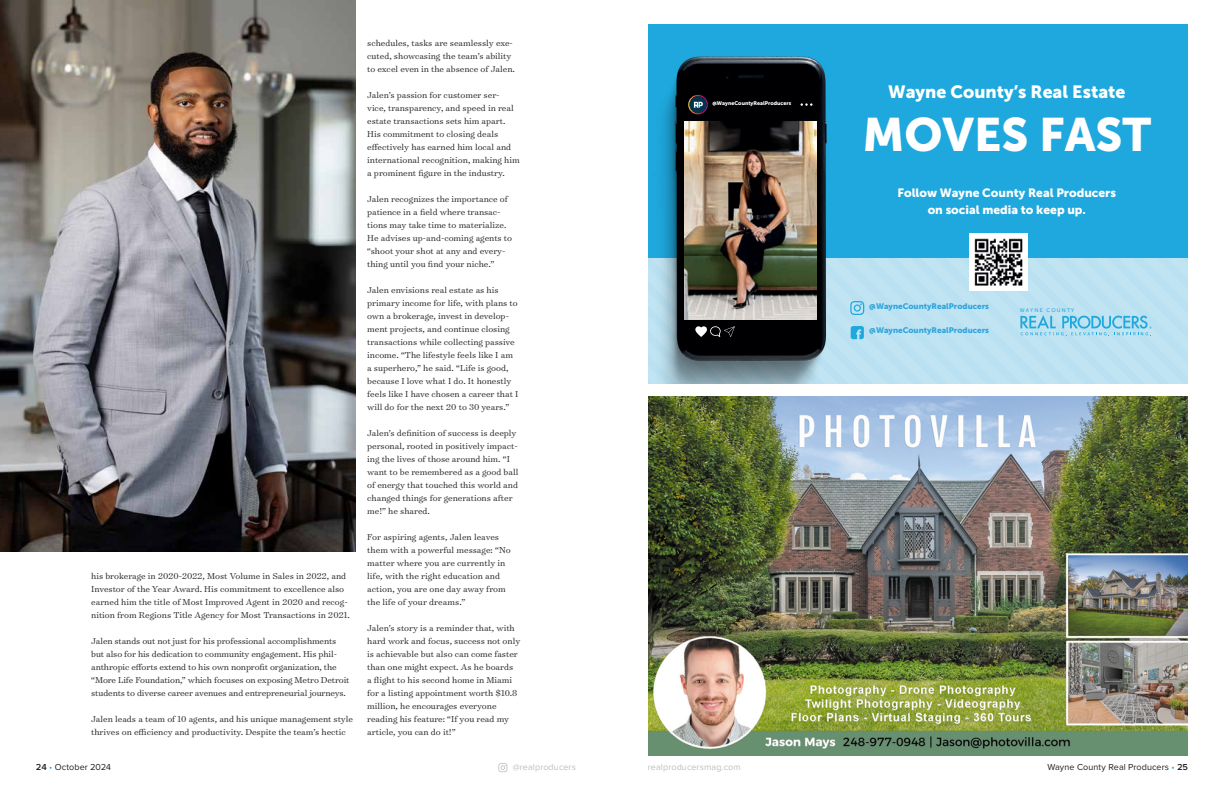
<style>
.page{position:relative;width:1224px;height:792px;background:#fff}
.page>*{position:absolute;margin:0;border:0;box-sizing:border-box;transform-origin:0 0}
.t1{font:46.6px "Museo Sans 900";color:#fff}
.t2{font:17.7px "Museo Sans 900";color:#fff}
.t3{font:12px/16.5px "Museo Sans 900";color:#fff;text-align:center}
.t4{font:300 9.8px/13px "Surveyor Text";color:#231f20}
.t5{font:9px "Proxima Nova";letter-spacing:.01em;color:#231f20}
.t6{font:9px "Proxima Nova";letter-spacing:.01em;color:#bcbec0}
.t7{font:8.1px "Museo Sans 900";color:#2fa4dc}
.t8{font:5.3px "Museo Sans 900";color:#fff}
.t9{font:5.2px "Museo Sans 500";letter-spacing:.225em;color:#2fa4dc}
.s1{font-weight:600}
.s2{color:#19a8e0}
</style>
<div class="page">
<svg style="left:498px;top:763px;width:9px;height:9px"></svg>
<div style="left:648px;top:24px;width:540px;height:360px;background:#1fa8dd"></div>
<div style="left:648px;top:258px;width:540px;height:126px;background:#c1e4f3"></div>
<img style="left:654px;top:57px;width:172px;height:327px">
<img style="left:684px;top:121px;width:133px;height:199px">
<svg style="left:695px;top:326px;width:40px;height:11px"></svg>
<img style="left:688px;top:95px;width:20px;height:19px">
<svg style="left:801px;top:103px;width:11px;height:3px"></svg>
<svg style="left:690px;top:96px;width:16px;height:17px"></svg>
<svg style="left:693px;top:102px;width:10px;height:10px"></svg>
<svg style="left:851px;top:326px;width:13px;height:13px"></svg>
<svg style="left:850px;top:301px;width:14px;height:14px"></svg>
<svg style="left:1020px;top:315px;width:132px;height:21px;background:#91d2ec"></svg>
<img style="left:969px;top:233px;width:58px;height:58px">
<img style="left:648px;top:396px;width:540px;height:360px">
<img style="left:0;top:0;width:355px;height:552px">
<p class="t4" style="left:91px;top:569px;width:260px">his brokerage in 2020-2022, Most Volume in Sales in 2022, and Investor of the Year Award. His commitment to excellence also earned him the title of Most Improved Agent in 2020 and recog&shy;nition from Regions Title Agency for Most Transactions in 2021.</p>
<p class="t4" style="left:91px;top:634px;width:260px">Jalen stands out not just for his professional accomplishments but also for his dedication to community engagement. His phil&shy;anthropic efforts extend to his own nonprofit organization, the “More Life Foundation,” which focuses on exposing Metro Detroit students to diverse career avenues and entrepreneurial journeys.</p>
<p class="t4" style="left:91px;top:712px;width:263px">Jalen leads a team of 10 agents, and his unique management style thrives on efficiency and productivity. Despite the team’s hectic</p>
<p class="t4" style="left:367px;top:36px;width:149px">schedules, tasks are seamlessly exe&shy;cuted, showcasing the team’s ability to excel even in the absence of Jalen.</p>
<p class="t4" style="left:367px;top:88px;width:154px">Jalen’s passion for customer ser&shy;vice, transparency, and speed in real estate transactions sets him apart.<br>His commitment to closing deals effectively has earned him local and international recognition, making him a prominent figure in the industry.</p>
<p class="t4" style="left:367px;top:192px;width:146px">Jalen recognizes the importance of patience in a field where transac&shy;tions may take time to materialize.<br>He advises up-and-coming agents to “shoot your shot at any and every&shy;thing until you find your niche.”</p>
<p class="t4" style="left:367px;top:283px;width:153px">Jalen envisions real estate as his primary income for life, with plans to own a brokerage, invest in develop&shy;ment projects, and continue closing transactions while collecting passive income. “The lifestyle feels like I am a superhero,” he said. “Life is good, because I love what I do. It honestly feels like I have chosen a career that I will do for the next 20 to 30 years.”</p>
<p class="t4" style="left:367px;top:426px;width:153px">Jalen’s definition of success is deeply personal, rooted in positively impact&shy;ing the lives of those around him. “I want to be remembered as a good ball of energy that touched this world and changed things for generations after me!” he shared.</p>
<p class="t4" style="left:367px;top:530px;width:145px">For aspiring agents, Jalen leaves them with a powerful message: “No matter where you are currently in life, with the right education and action, you are one day away from the life of your dreams.”</p>
<p class="t4" style="left:367px;top:621px;width:155px">Jalen’s story is a reminder that, with hard work and focus, success not only is achievable but also can come faster than one might expect. As he boards a flight to his second home in Miami for a listing appointment worth $10.8 million, he encourages everyone reading his feature: “If you read my article, you can do it!”</p>
<p class="t8" style="left:712px;top:100px;width:80px">@WayneCountyRealProducers</p>
<h2 class="t2" style="left:888px;top:82px;width:239px">Wayne County’s Real Estate</h2>
<h1 class="t1" style="left:862px;top:108px;width:290px">MOVES FAST</h1>
<p class="t3" style="left:898px;top:185px;width:220px">Follow Wayne County Real Producers on social media to keep up.</p>
<p class="t7" style="left:869px;top:301px;width:121px">@WayneCountyRealProducers</p>
<p class="t9" style="left:1020px;top:307px;width:56px">WAYNE COUNTY</p>
<p class="t7" style="left:869px;top:326px;width:121px">@WayneCountyRealProducers</p>
<p class="t5" style="left:36px;top:762px;width:77px"><span class="s1">24</span> <span class="s2">•</span> October 2024</p>
<p class="t6" style="left:513px;top:762px;width:65px">@realproducers</p>
<p class="t6" style="left:648px;top:762px;width:94px">realproducersmag.com</p>
<p class="t5" style="left:1047px;top:762px;width:142px">Wayne County Real Producers <span class="s2">•</span> <span class="s1">25</span></p>
</div>
